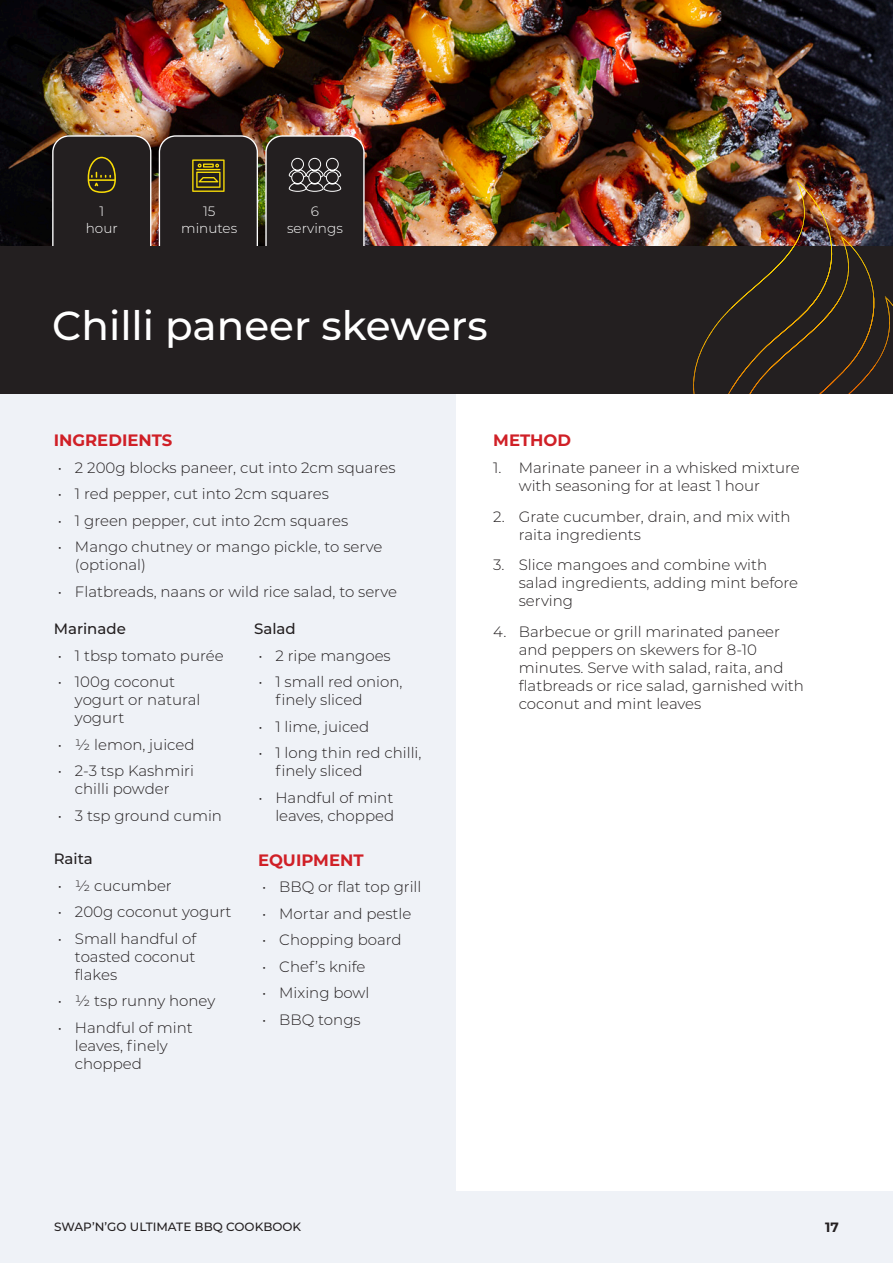
<style>
.page{position:relative;width:893px;height:1263px;background:#fff}
.page>*{position:absolute;margin:0;border:0;box-sizing:border-box;transform-origin:0 0}
.t1{font:500 40.5px "Montserrat";color:#fff}
.t2{font:700 16.5px "Montserrat";color:#d02027}
.t3{font:300 15px/18px "Montserrat";color:#231f20}
.t4{font:500 15px "Montserrat";color:#231f20}
.t5{font:300 13.65px/16.4px "Montserrat";color:#fff;text-align:center}
.t6{font:700 13.5px "Montserrat";color:#231f20}
.t7{font:500 12px "Montserrat";color:#231f20}
</style>
<div class="page">
<div style="left:0;top:1191px;width:893px;height:72px;background:#eff2f7"></div>
<div style="left:0;top:383px;width:455px;height:826px;background:#eff2f7"></div>
<img style="left:0;top:0;width:893px;height:247px">
<div style="left:53px;top:136px;width:98px;height:129px;background:#231f20;border-radius:16px"></div>
<div style="left:52px;top:135px;width:99px;height:131px;border:1px solid #fff;border-radius:16px"></div>
<svg style="left:88px;top:157px;width:28px;height:36px"></svg>
<div style="left:159px;top:136px;width:98px;height:129px;background:#231f20;border-radius:16px"></div>
<div style="left:159px;top:135px;width:99px;height:131px;border:1px solid #fff;border-radius:16px"></div>
<div style="left:266px;top:136px;width:98px;height:129px;background:#231f20;border-radius:16px"></div>
<div style="left:265px;top:135px;width:100px;height:131px;border:1px solid #fff;border-radius:16px"></div>
<div style="left:0;top:247px;width:893px;height:147px;background:#231f20"></div>
<img style="left:690px;top:180px;width:203px;height:214px">
<svg style="left:192px;top:159px;width:33px;height:33px"></svg>
<svg style="left:288px;top:157px;width:54px;height:35px"></svg>
<p class="t5" style="left:86px;top:204px;width:34px">1 hour</p>
<p class="t5" style="left:181px;top:204px;width:57px">15 minutes</p>
<p class="t5" style="left:287px;top:204px;width:57px">6 servings</p>
<h1 class="t1" style="left:52px;top:306px;width:437px">Chilli paneer skewers</h1>
<p class="t2" style="left:54px;top:433px;width:120px">INGREDIENTS</p>
<p class="t3" style="left:58px;top:459px;width:339px">• 2 200g blocks paneer, cut into 2cm squares</p>
<p class="t3" style="left:58px;top:485px;width:273px">• 1 red pepper, cut into 2cm squares</p>
<p class="t3" style="left:58px;top:512px;width:292px">• 1 green pepper, cut into 2cm squares</p>
<p class="t3" style="left:75px;top:538px;width:309px;text-indent:-17px">• Mango chutney or mango pickle, to serve (optional)</p>
<p class="t3" style="left:58px;top:583px;width:341px">• Flatbreads, naans or wild rice salad, to serve</p>
<p class="t4" style="left:54px;top:622px;width:74px">Marinade</p>
<p class="t3" style="left:58px;top:647px;width:167px">• 1 tbsp tomato purée</p>
<p class="t3" style="left:75px;top:673px;width:127px;text-indent:-17px">• 100g coconut yogurt or natural yogurt</p>
<p class="t3" style="left:58px;top:736px;width:138px">• ½ lemon, juiced</p>
<p class="t3" style="left:58px;top:762px;width:137px;text-align:center">• 2-3 tsp Kashmiri chilli powder</p>
<p class="t3" style="left:58px;top:807px;width:166px">• 3 tsp ground cumin</p>
<p class="t4" style="left:54px;top:852px;width:41px">Raita</p>
<p class="t3" style="left:58px;top:877px;width:115px">• ½ cucumber</p>
<p class="t3" style="left:58px;top:903px;width:175px">• 200g coconut yogurt</p>
<p class="t3" style="left:75px;top:930px;width:123px;text-align:justify;text-indent:-17px">• Small handful of toasted coconut flakes</p>
<p class="t3" style="left:58px;top:992px;width:159px">• ½ tsp runny honey</p>
<p class="t3" style="left:75px;top:1019px;width:119px;text-indent:-17px">• Handful of mint leaves, finely chopped</p>
<p class="t4" style="left:254px;top:622px;width:43px">Salad</p>
<p class="t3" style="left:258px;top:647px;width:134px">• 2 ripe mangoes</p>
<p class="t3" style="left:275px;top:673px;width:129px;text-indent:-17px">• 1 small red onion, finely sliced</p>
<p class="t3" style="left:258px;top:718px;width:112px">• 1 lime, juiced</p>
<p class="t3" style="left:275px;top:744px;width:148px;text-indent:-17px">• 1 long thin red chilli, finely sliced</p>
<p class="t3" style="left:258px;top:789px;width:137px;text-align:right">• Handful of mint leaves, chopped</p>
<p class="t2" style="left:258px;top:853px;width:107px">EQUIPMENT</p>
<p class="t3" style="left:262px;top:878px;width:161px">• BBQ or flat top grill</p>
<p class="t3" style="left:262px;top:905px;width:151px">• Mortar and pestle</p>
<p class="t3" style="left:262px;top:931px;width:141px">• Chopping board</p>
<p class="t3" style="left:262px;top:958px;width:105px">• Chef’s knife</p>
<p class="t3" style="left:262px;top:984px;width:109px">• Mixing bowl</p>
<p class="t3" style="left:262px;top:1011px;width:100px">• BBQ tongs</p>
<p class="t2" style="left:493px;top:433px;width:79px">METHOD</p>
<p class="t3" style="left:519px;top:459px;width:283px;text-indent:-26px">1. Marinate paneer in a whisked mixture with seasoning for at least 1 hour</p>
<p class="t3" style="left:519px;top:508px;width:273px;text-indent:-26px">2. Grate cucumber, drain, and mix with raita ingredients</p>
<p class="t3" style="left:519px;top:556px;width:281px;text-indent:-26px">3. Slice mangoes and combine with salad ingredients, adding mint before serving</p>
<p class="t3" style="left:519px;top:623px;width:287px;text-indent:-26px">4. Barbecue or grill marinated paneer and peppers on skewers for 8-10 minutes. Serve with salad, raita, and flatbreads or rice salad, garnished with coconut and mint leaves</p>
<p class="t7" style="left:54px;top:1222px;width:249px">SWAP’N’GO ULTIMATE BBQ COOKBOOK</p>
<p class="t6" style="left:825px;top:1221px;width:15px">17</p>
</div>
